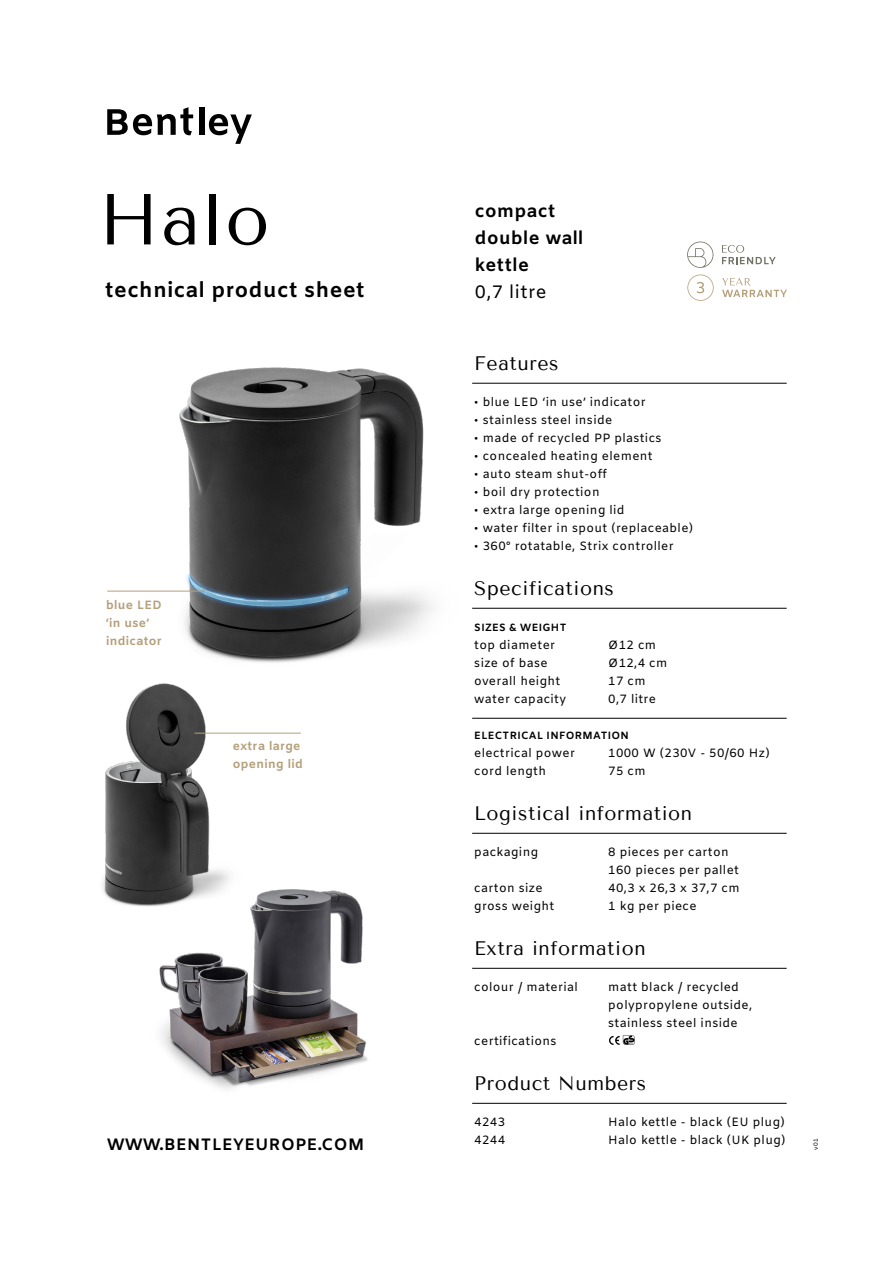
<style>
.page{position:relative;width:893px;height:1263px;background:#fff}
.page>*{position:absolute;margin:0;border:0;box-sizing:border-box;transform-origin:0 0}
.t1{font:72px "Tenor Sans";color:#000}
.t2{font:700 21px "Amiko";letter-spacing:.03em;color:#000}
.kopje{font:19.5px "Tenor Sans";letter-spacing:.03em;color:#000}
.t3{font:700 18px "Amiko";letter-spacing:.03em;color:#000}
.t4{font:18px "Amiko";letter-spacing:.03em;color:#000}
.t5{font:700 16.5px "Amiko";letter-spacing:.03em;color:#000}
.plat{font:12px "Amiko";letter-spacing:.03em;color:#000}
.plat-2{font:700 12px "Amiko";letter-spacing:.03em;color:#b59f7a}
.tussenkopje___lijn{font:700 10.5px "Amiko";letter-spacing:.03em;color:#000}
.tussenkopje{font:700 10.5px "Amiko";letter-spacing:.03em;color:#000}
.t6{font:6px "Amiko";color:#000}
</style>
<div class="page">
<img style="left:102px;top:698px;width:152px;height:207px">
<img style="left:130px;top:367px;width:303px;height:331px">
<div style="left:199px;top:107px;width:5px;height:28px;background:#000"></div>
<svg style="left:209px;top:114px;width:43px;height:30px"></svg>
<svg style="left:107px;top:107px;width:86px;height:28px"></svg>
<hr style="left:472px;top:383px;width:315px;height:1px;background:#000">
<hr style="left:472px;top:608px;width:315px;height:1px;background:#000">
<hr style="left:472px;top:718px;width:315px;height:1px;background:#000">
<hr style="left:472px;top:833px;width:315px;height:1px;background:#000">
<hr style="left:472px;top:968px;width:315px;height:1px;background:#000">
<hr style="left:472px;top:1103px;width:315px;height:1px;background:#000">
<svg style="left:687px;top:242px;width:26px;height:26px"></svg>
<svg style="left:722px;top:245px;width:54px;height:19px"></svg>
<svg style="left:722px;top:278px;width:65px;height:19px"></svg>
<svg style="left:687px;top:274px;width:27px;height:27px"></svg>
<svg style="left:609px;top:1035px;width:26px;height:10px"></svg>
<hr style="left:107px;top:591px;width:98px;height:1px;background:#b59f7a">
<hr style="left:195px;top:733px;width:106px;height:1px;background:#b59f7a">
<img style="left:129px;top:881px;width:239px;height:208px">
<p class="t1" style="left:99px;top:178px;width:172px">Halo</p>
<p class="t2" style="left:105px;top:277px;width:261px">technical product sheet</p>
<p class="t3" style="left:475px;top:200px;width:82px">compact</p>
<p class="t3" style="left:475px;top:227px;width:110px">double wall</p>
<p class="t3" style="left:475px;top:254px;width:55px">kettle</p>
<p class="t4" style="left:475px;top:281px;width:73px">0,7 litre</p>
<p class="kopje" style="left:474px;top:352px;width:86px">Features</p>
<p class="plat" style="left:474px;top:395px;width:173px">• blue LED ‘in use’ indicator</p>
<p class="plat" style="left:474px;top:413px;width:139px">• stainless steel inside</p>
<p class="plat" style="left:474px;top:431px;width:189px">• made of recycled PP plastics</p>
<p class="plat" style="left:474px;top:449px;width:180px">• concealed heating element</p>
<p class="plat" style="left:474px;top:467px;width:134px">• auto steam shut-off</p>
<p class="plat" style="left:474px;top:485px;width:127px">• boil dry protection</p>
<p class="plat" style="left:474px;top:503px;width:152px">• extra large opening lid</p>
<p class="plat" style="left:474px;top:521px;width:220px">• water filter in spout (replaceable)</p>
<p class="plat" style="left:474px;top:539px;width:201px">• 360° rotatable, Strix controller</p>
<p class="kopje" style="left:474px;top:577px;width:141px">Specifications</p>
<p class="tussenkopje" style="left:474px;top:621px;width:94px">SIZES &amp; WEIGHT</p>
<p class="plat" style="left:474px;top:638px;width:82px">top diameter</p>
<p class="plat" style="left:608px;top:638px;width:49px">Ø12 cm</p>
<p class="plat" style="left:474px;top:656px;width:75px">size of base</p>
<p class="plat" style="left:608px;top:656px;width:61px">Ø12,4 cm</p>
<p class="plat" style="left:474px;top:674px;width:88px">overall height</p>
<p class="plat" style="left:608px;top:674px;width:39px">17 cm</p>
<p class="plat" style="left:474px;top:692px;width:93px">water capacity</p>
<p class="plat" style="left:608px;top:692px;width:49px">0,7 litre</p>
<p class="tussenkopje___lijn" style="left:474px;top:729px;width:156px">ELECTRICAL INFORMATION</p>
<p class="plat" style="left:474px;top:746px;width:102px">electrical power</p>
<p class="plat" style="left:608px;top:746px;width:163px">1000 W (230V - 50/60 Hz)</p>
<p class="plat" style="left:474px;top:764px;width:73px">cord length</p>
<p class="plat" style="left:608px;top:764px;width:39px">75 cm</p>
<p class="kopje" style="left:474px;top:802px;width:219px">Logistical information</p>
<p class="plat" style="left:474px;top:845px;width:65px">packaging</p>
<p class="plat" style="left:608px;top:845px;width:122px">8 pieces per carton</p>
<p class="plat" style="left:608px;top:863px;width:132px">160 pieces per pallet</p>
<p class="plat" style="left:474px;top:881px;width:70px">carton size</p>
<p class="plat" style="left:608px;top:881px;width:133px">40,3 x 26,3 x 37,7 cm</p>
<p class="plat" style="left:474px;top:899px;width:82px">gross weight</p>
<p class="plat" style="left:608px;top:899px;width:90px">1 kg per piece</p>
<p class="kopje" style="left:474px;top:937px;width:173px">Extra information</p>
<p class="plat" style="left:474px;top:980px;width:105px">colour / material</p>
<p class="plat" style="left:608px;top:980px;width:132px">matt black / recycled</p>
<p class="plat" style="left:608px;top:998px;width:145px">polypropylene outside,</p>
<p class="plat" style="left:608px;top:1016px;width:131px">stainless steel inside</p>
<p class="plat" style="left:474px;top:1034px;width:84px">certifications</p>
<p class="kopje" style="left:474px;top:1072px;width:173px">Product Numbers</p>
<p class="plat" style="left:474px;top:1115px;width:32px">4243</p>
<p class="plat" style="left:608px;top:1115px;width:178px">Halo kettle - black (EU plug)</p>
<p class="plat" style="left:474px;top:1133px;width:32px">4244</p>
<p class="plat" style="left:608px;top:1133px;width:179px">Halo kettle - black (UK plug)</p>
<p class="plat-2" style="left:106px;top:598px;width:57px">blue LED</p>
<p class="plat-2" style="left:106px;top:616px;width:45px">‘in use’</p>
<p class="plat-2" style="left:106px;top:634px;width:57px">indicator</p>
<p class="plat-2" style="left:233px;top:739px;width:69px">extra large</p>
<p class="plat-2" style="left:233px;top:757px;width:72px">opening lid</p>
<p class="t5" style="left:107px;top:1134px;width:259px">WWW.BENTLEYEUROPE.COM</p>
<p class="t6" style="left:812px;top:1150px;width:13px;rotate:-90deg">v01</p>
</div>
